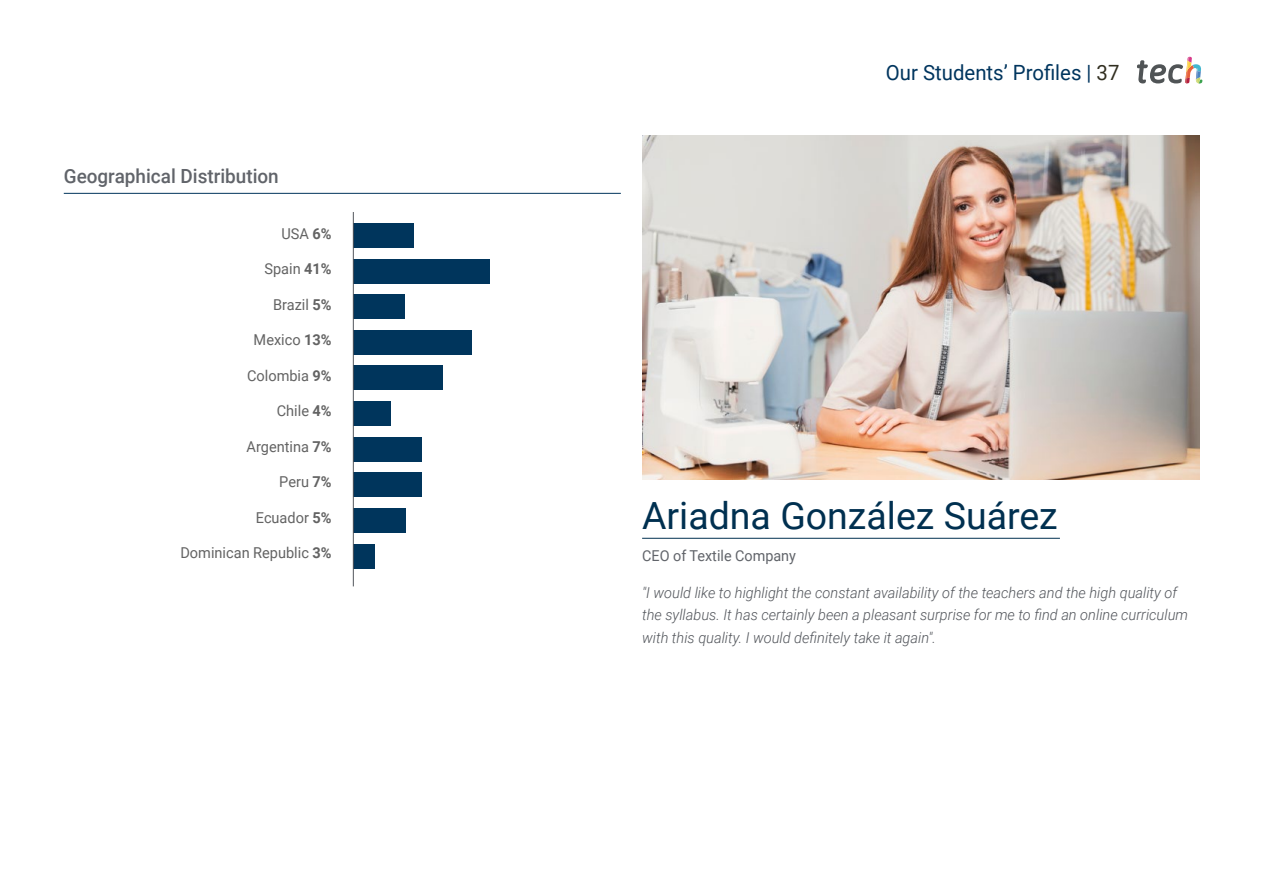
<style>
.page{position:relative;width:1263px;height:893px;background:#fff}
.page>*{position:absolute;margin:0;border:0;box-sizing:border-box;transform-origin:0 0}
.t1{font:37.5px "Roboto";color:#003050}
.t2{font:21px "Roboto";color:#00355e}
.t3{font:500 19.5px "Roboto";color:#61646a}
.t4{font:italic 300 15px/22.5px "Roboto";color:#52555b}
.t5{font:15px "Roboto";color:#636363}
.t6{font:15px "Roboto";color:#61646a;scale:.96 1}
.s1{font-weight:700}
.s2{color:#312e20}
</style>
<div class="page">
<svg style="left:1137px;top:57px;width:65px;height:27px"></svg>
<hr style="left:64px;top:193px;width:557px;height:1px;background:#00355c">
<hr style="left:642px;top:538px;width:418px;height:1px;background:#003050">
<img style="left:642px;top:136px;width:557px;height:343px">
<div style="left:353px;top:223px;width:61px;height:25px;background:#00355c"></div>
<div style="left:353px;top:401px;width:38px;height:25px;background:#00355c"></div>
<div style="left:353px;top:259px;width:137px;height:24px;background:#00355c"></div>
<div style="left:353px;top:437px;width:68px;height:24px;background:#00355c"></div>
<div style="left:354px;top:508px;width:52px;height:25px;background:#00355c"></div>
<div style="left:353px;top:294px;width:52px;height:25px;background:#00355c"></div>
<div style="left:353px;top:472px;width:68px;height:25px;background:#00355c"></div>
<div style="left:354px;top:544px;width:21px;height:24px;background:#00355c"></div>
<div style="left:353px;top:330px;width:119px;height:25px;background:#00355c"></div>
<div style="left:353px;top:366px;width:90px;height:24px;background:#00355c"></div>
<hr style="left:353px;top:212px;width:1px;height:374px;background:#52555b">
<h3 class="t3" style="left:64px;top:162px;width:217px">Geographical Distribution</h3>
<p class="t5" style="left:281px;top:223px;width:52px">USA <span class="s1">6%</span></p>
<p class="t5" style="left:264px;top:258px;width:69px">Spain <span class="s1">41%</span></p>
<p class="t5" style="left:273px;top:294px;width:60px">Brazil <span class="s1">5%</span></p>
<p class="t5" style="left:254px;top:329px;width:80px">Mexico <span class="s1">13%</span></p>
<p class="t5" style="left:247px;top:365px;width:86px">Colombia <span class="s1">9%</span></p>
<p class="t5" style="left:277px;top:400px;width:56px">Chile <span class="s1">4%</span></p>
<p class="t5" style="left:247px;top:436px;width:87px">Argentina <span class="s1">7%</span></p>
<p class="t5" style="left:279px;top:471px;width:54px">Peru <span class="s1">7%</span></p>
<p class="t5" style="left:256px;top:507px;width:77px">Ecuador <span class="s1">5%</span></p>
<p class="t5" style="left:180px;top:542px;width:153px">Dominican Republic <span class="s1">3%</span></p>
<h2 class="t2" style="left:886px;top:57px;width:235px">Our Students’ Profiles | <span class="s2">37</span></h2>
<h1 class="t1" style="left:642px;top:489px;width:417px">Ariadna González Suárez</h1>
<p class="t6" style="left:642px;top:545px;width:162px">CEO of Textile Company</p>
<p class="t4" style="left:642px;top:580px;width:547px">"I would like to highlight the constant availability of the teachers and the high quality of the syllabus. It has certainly been a pleasant surprise for me to find an online curriculum with this quality. I would definitely take it again".</p>
</div>
